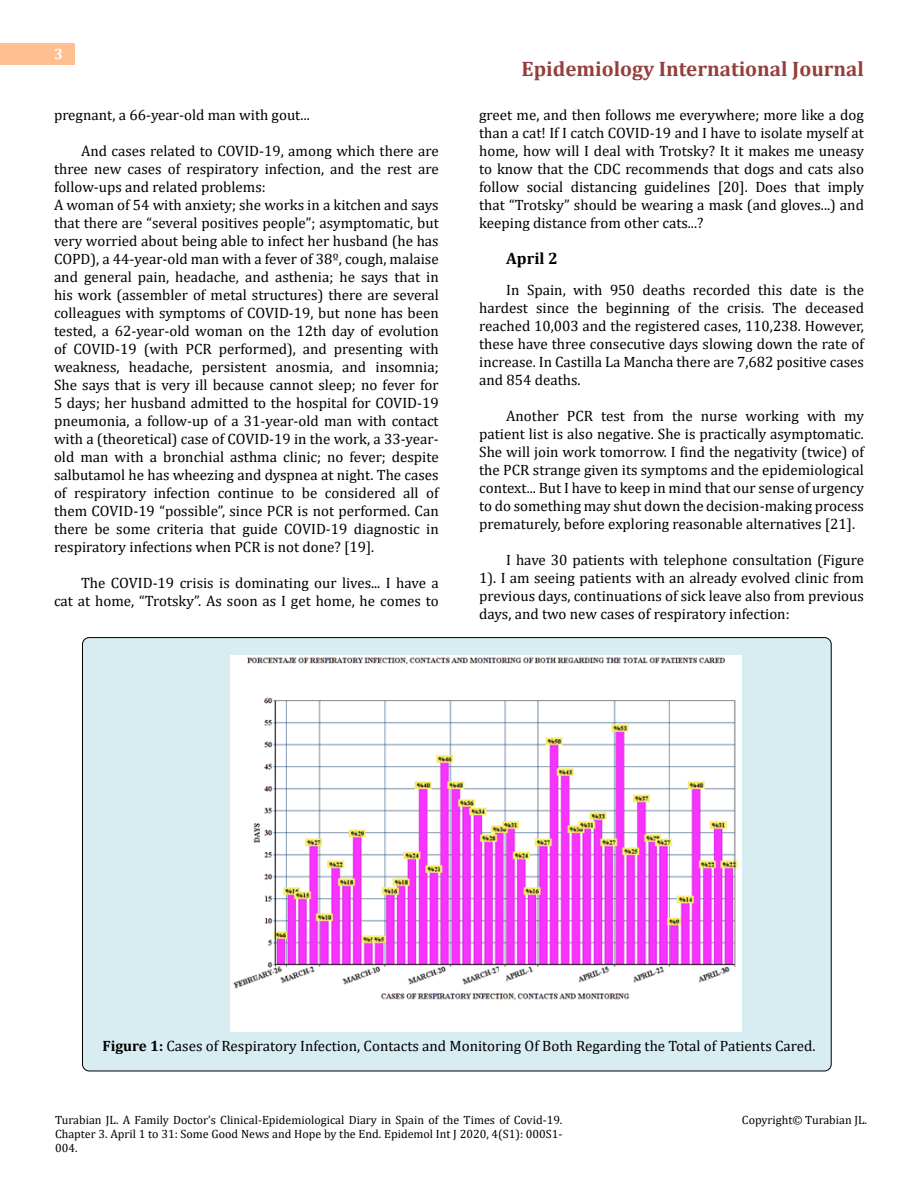
<style>
.page{position:relative;width:918px;height:1188px;background:#fff}
.page>*{position:absolute;margin:0;border:0;box-sizing:border-box;transform-origin:0 0}
.t1{font:700 21px "Cambria";color:#953f3c}
.t2{font:700 16.5px "Cambria";color:#000}
.t3{font:15px/18px "Cambria";color:#000;text-align:justify}
.t4{font:700 15px "Cambria";color:#fff}
.t5{font:12px/14.4px "Cambria";color:#000;text-align:justify}
.s1{font-weight:700}
</style>
<div class="page">
<div style="left:0;top:43px;width:75px;height:21px;background:#ffbf91"></div>
<div style="left:83px;top:638px;width:748px;height:433px;background:#d8edf2;border-radius:7px"></div>
<img style="left:230px;top:655px;width:512px;height:376px">
<p class="t4" style="left:54px;top:44px;width:10px">3</p>
<p class="t3" style="left:54px;top:105px;width:257px">pregnant, a 66-year-old man with gout...</p>
<p class="t3" style="left:54px;top:141px;width:386px;text-align:left;text-indent:27px">And cases related to COVID-19, among which there are three new cases of respiratory infection, and the rest are follow-ups and related problems:<br>A woman of 54 with anxiety; she works in a kitchen and says that there are “several positives people”; asymptomatic, but very worried about being able to infect her husband (he has COPD), a 44-year-old man with a fever of 38º, cough, malaise and general pain, headache, and asthenia; he says that in his work (assembler of metal structures) there are several colleagues with symptoms of COVID-19, but none has been tested, a 62-year-old woman on the 12th day of evolution of COVID-19 (with PCR performed), and presenting with weakness, headache, persistent anosmia, and insomnia; She says that is very ill because cannot sleep; no fever for 5 days; her husband admitted to the hospital for COVID-19 pneumonia, a follow-up of a 31-year-old man with contact with a (theoretical) case of COVID-19 in the work, a 33-year&shy;old man with a bronchial asthma clinic; no fever; despite salbutamol he has wheezing and dyspnea at night. The cases of respiratory infection continue to be considered all of them COVID-19 “possible”, since PCR is not performed. Can there be some criteria that guide COVID-19 diagnostic in respiratory infections when PCR is not done? [19].</p>
<p class="t3" style="left:54px;top:573px;width:386px;text-align:right">The COVID-19 crisis is dominating our lives... I have a<br>cat at home, “Trotsky”. As soon as I get home, he comes to</p>
<h1 class="t1" style="left:522px;top:54px;width:344px">Epidemiology International Journal</h1>
<p class="t3" style="left:479px;top:105px;width:386px">greet me, and then follows me everywhere; more like a dog than a cat! If I catch COVID-19 and I have to isolate myself at home, how will I deal with Trotsky? It it makes me uneasy to know that the CDC recommends that dogs and cats also follow social distancing guidelines [20]. Does that imply that “Trotsky” should be wearing a mask (and gloves...) and keeping distance from other cats...?</p>
<p class="t2" style="left:506px;top:246px;width:53px">April 2</p>
<p class="t3" style="left:479px;top:281px;width:386px;text-indent:27px">In Spain, with 950 deaths recorded this date is the hardest since the beginning of the crisis. The deceased reached 10,003 and the registered cases, 110,238. However, these have three consecutive days slowing down the rate of increase. In Castilla La Mancha there are 7,682 positive cases and 854 deaths.</p>
<p class="t3" style="left:479px;top:407px;width:386px;text-indent:27px">Another PCR test from the nurse working with my patient list is also negative. She is practically asymptomatic.<br>She will join work tomorrow. I find the negativity (twice) of the PCR strange given its symptoms and the epidemiological context... But I have to keep in mind that our sense of urgency to do something may shut down the decision-making process prematurely, before exploring reasonable alternatives [21].</p>
<p class="t3" style="left:479px;top:551px;width:386px;text-indent:27px">I have 30 patients with telephone consultation (Figure 1). I am seeing patients with an already evolved clinic from previous days, continuations of sick leave also from previous days, and two new cases of respiratory infection:</p>
<p class="t3" style="left:102px;top:1037px;width:715px"><span class="s1">Figure 1:</span> Cases of Respiratory Infection, Contacts and Monitoring Of Both Regarding the Total of Patients Cared.</p>
<p class="t5" style="left:55px;top:1112px;width:509px">Turabian JL. A Family Doctor’s Clinical-Epidemiological Diary in Spain of the Times of Covid-19.<br>Chapter 3. April 1 to 31: Some Good News and Hope by the End. Epidemol Int J 2020, 4(S1): 000S1- 004.</p>
<p class="t5" style="left:742px;top:1112px;width:127px">Copyright© Turabian JL.</p>
</div>
